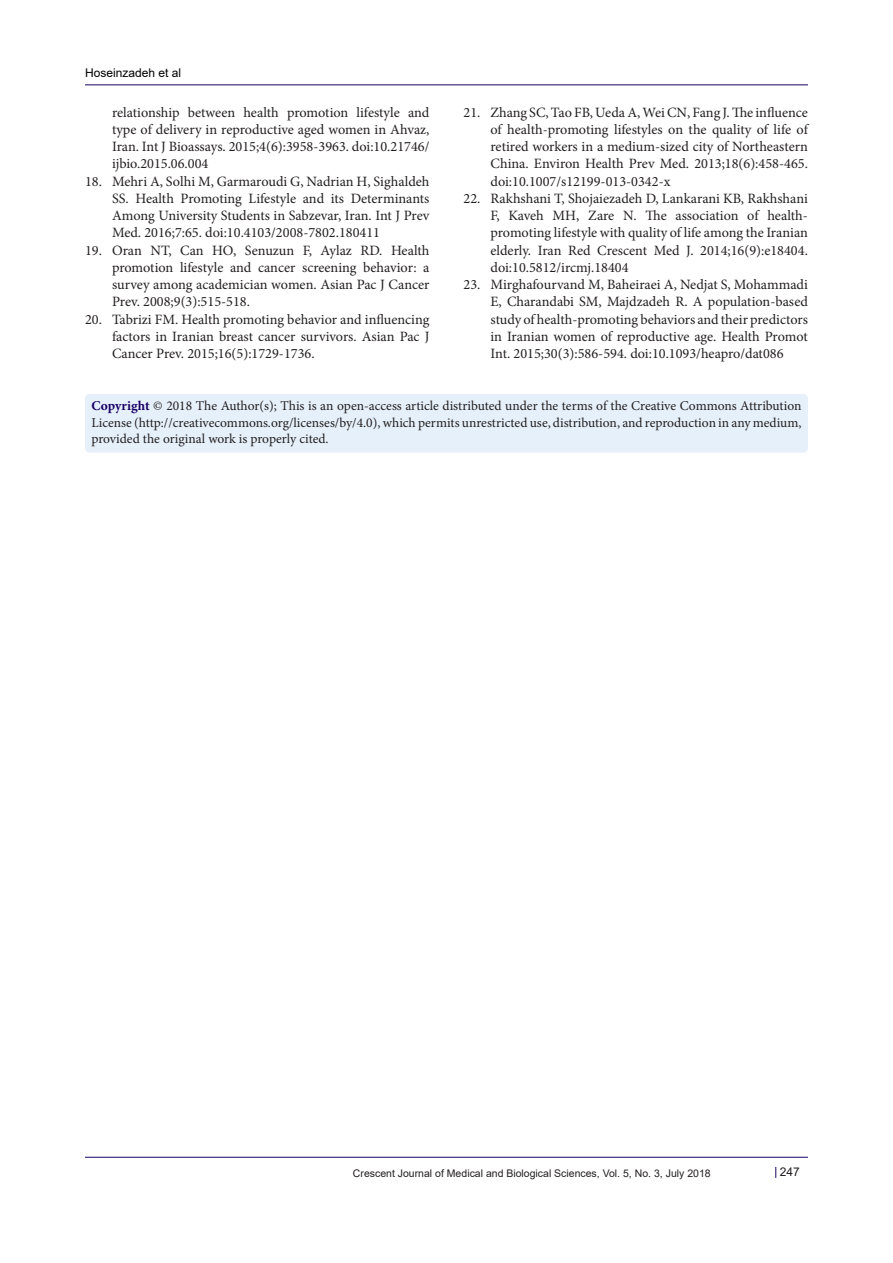
<style>
.page{position:relative;width:893px;height:1263px;background:#fff}
.page>*{position:absolute;margin:0;border:0;box-sizing:border-box;transform-origin:0 0}
.t1{font:14.25px/17.2px "Minion Pro";color:#231f20;text-align:justify}
.t2{font:13.5px/16.5px "Minion Pro";letter-spacing:-.005em;color:#231f20;text-align:justify}
.t3{font:12px "Arial";color:#000001}
.t4{font:12px "Arial";color:#231f20}
.t5{font:10.5px "Arial";color:#231f20}
.s1{font-weight:700;color:#190066}
</style>
<div class="page">
<hr style="left:85px;top:85px;width:723px;height:1px;background:#190066">
<hr style="left:85px;top:1157px;width:723px;height:1px;background:#190066">
<div style="left:85px;top:394px;width:723px;height:58px;background:#e6f0fa;border-radius:4px"></div>
<p class="t3" style="left:85px;top:65px;width:98px">Hoseinzadeh et al</p>
<p class="t1" style="left:490px;top:104px;width:319px;text-indent:-27px">21. Zhang SC, Tao FB, Ueda A, Wei CN, Fang J. The influence of health-promoting lifestyles on the quality of life of retired workers in a medium-sized city of Northeastern China. Environ Health Prev Med. 2013;18(6):458-465. doi:10.1007/s12199-013-0342-x</p>
<p class="t1" style="left:490px;top:190px;width:319px;text-indent:-27px">22. Rakhshani T, Shojaiezadeh D, Lankarani KB, Rakhshani F, Kaveh MH, Zare N. The association of health&shy;promoting lifestyle with quality of life among the Iranian elderly. Iran Red Crescent Med J. 2014;16(9):e18404. doi:10.5812/ircmj.18404</p>
<p class="t1" style="left:490px;top:276px;width:319px;text-indent:-27px">23. Mirghafourvand M, Baheiraei A, Nedjat S, Mohammadi E, Charandabi SM, Majdzadeh R. A population-based study of health-promoting behaviors and their predictors in Iranian women of reproductive age. Health Promot Int. 2015;30(3):586-594. doi:10.1093/heapro/dat086</p>
<p class="t2" style="left:91px;top:398px;width:712px"><span class="s1">Copyright</span> © 2018 The Author(s); This is an open-access article distributed under the terms of the Creative Commons Attribution License (http://creativecommons.org/licenses/by/4.0), which permits unrestricted use, distribution, and reproduction in any medium, provided the original work is properly cited.</p>
<p class="t1" style="left:112px;top:104px;width:319px">relationship between health promotion lifestyle and type of delivery in reproductive aged women in Ahvaz, Iran. Int J Bioassays. 2015;4(6):3958-3963. doi:10.21746/ ijbio.2015.06.004</p>
<p class="t1" style="left:112px;top:173px;width:319px;text-indent:-27px">18. Mehri A, Solhi M, Garmaroudi G, Nadrian H, Sighaldeh SS. Health Promoting Lifestyle and its Determinants Among University Students in Sabzevar, Iran. Int J Prev Med. 2016;7:65. doi:10.4103/2008-7802.180411</p>
<p class="t1" style="left:112px;top:242px;width:319px;text-indent:-27px">19. Oran NT, Can HO, Senuzun F, Aylaz RD. Health promotion lifestyle and cancer screening behavior: a survey among academician women. Asian Pac J Cancer Prev. 2008;9(3):515-518.</p>
<p class="t1" style="left:112px;top:311px;width:319px;text-indent:-27px">20. Tabrizi FM. Health promoting behavior and influencing factors in Iranian breast cancer survivors. Asian Pac J Cancer Prev. 2015;16(5):1729-1736.</p>
<p class="t5" style="left:353px;top:1166px;width:359px">Crescent Journal of Medical and Biological Sciences, Vol. 5, No. 3, July 2018</p>
<p class="t4" style="left:780px;top:1163px;width:22px">247</p>
</div>
